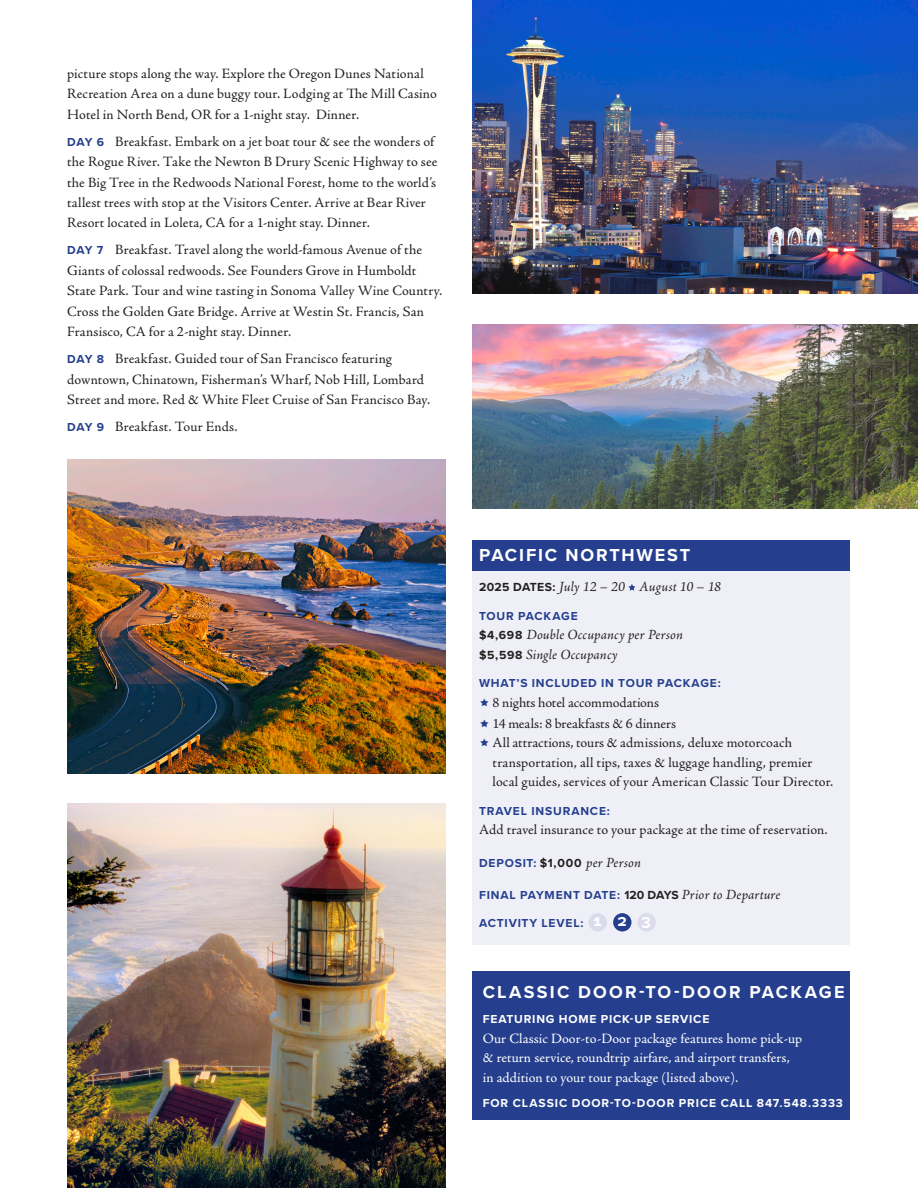
<style>
.page{position:relative;width:918px;height:1188px;background:#fff}
.page>*{position:absolute;margin:0;border:0;box-sizing:border-box;transform-origin:0 0}
.All-Inclusive_Header{font:700 18px "Proxima Nova";letter-spacing:.12em;color:#fff}
.Tour_Name{font:700 18px "Proxima Nova";letter-spacing:.1em;color:#fff}
.Activity_Levels{font:700 16.2px "Proxima Nova";color:#fff}
.Itinerary{font:14.25px/20.4px "Adobe Jenson Pro";letter-spacing:.005em;color:#231f20}
.White_Text{font:14.25px/19.5px "Adobe Jenson Pro";color:#fff}
.Tour_Cost{font:italic 14.25px "Adobe Jenson Pro";letter-spacing:.01em;color:#231f20}
.Tour_Text{font:14.25px "Adobe Jenson Pro";letter-spacing:.01em;color:#231f20}
.Tour_Deposit{font:italic 14.25px "Adobe Jenson Pro";letter-spacing:.01em;color:#231f20}
.White_Subhead{font:700 12px "Proxima Nova";letter-spacing:.07em;color:#fff}
.Tour_Subhead{font:700 12px "Proxima Nova";letter-spacing:.07em;color:#253f8e}
.Tour_Final_Payment{font:700 12px "Proxima Nova";letter-spacing:.07em;color:#253f8e}
.s1{font-family:"Proxima Nova";font-weight:700;font-size:12px;color:#253f8e}
.s2{font-family:"Proxima Nova";font-weight:700;font-style:normal;font-size:12.15px}
.s3{font-family:"Proxima Nova";font-weight:700;font-style:normal;font-size:12px;color:#253f8e}
.s4{font-size:12.15px;color:#231f20}
.s5{font-family:"Adobe Jenson Pro";font-weight:400;font-style:italic;font-size:14.25px;color:#231f20}
</style>
<div class="page">
<img style="left:68px;top:459px;width:378px;height:315px">
<img style="left:472px;top:324px;width:446px;height:185px">
<img style="left:68px;top:803px;width:378px;height:385px">
<img style="left:472px;top:0;width:446px;height:294px">
<div style="left:472px;top:972px;width:378px;height:148px;background:#253f8e"></div>
<div style="left:472px;top:566px;width:378px;height:379px;background:#eff0f7"></div>
<div style="left:472px;top:540px;width:378px;height:30px;background:#253f8e"></div>
<svg style="left:628px;top:584px;width:8px;height:7px"></svg>
<div style="left:588px;top:913px;width:19px;height:19px;background:#dbdbeb;border-radius:50%"></div>
<div style="left:613px;top:913px;width:19px;height:19px;background:#253f8e;border-radius:50%"></div>
<div style="left:637px;top:913px;width:19px;height:19px;background:#dbdbeb;border-radius:50%"></div>
<p class="Itinerary" style="left:67px;top:63px;width:371px">picture stops along the way. Explore the Oregon Dunes National<br>Recreation Area on a dune buggy tour. Lodging at The Mill Casino<br>Hotel in North Bend, OR for a 1-night stay. Dinner.</p>
<p class="Itinerary" style="left:67px;top:131px;width:372px"><span class="s1">DAY 6</span> Breakfast. Embark on a jet boat tour &amp; see the wonders of the Rogue River. Take the Newton B Drury Scenic Highway to see the Big Tree in the Redwoods National Forest, home to the world’s tallest trees with stop at the Visitors Center. Arrive at Bear River Resort located in Loleta, CA for a 1-night stay. Dinner.</p>
<p class="Itinerary" style="left:67px;top:240px;width:377px"><span class="s1">DAY 7</span> Breakfast. Travel along the world-famous Avenue of the Giants of colossal redwoods. See Founders Grove in Humboldt State Park. Tour and wine tasting in Sonoma Valley Wine Country.<br>Cross the Golden Gate Bridge. Arrive at Westin St. Francis, San Fransisco, CA for a 2-night stay. Dinner.</p>
<p class="Itinerary" style="left:67px;top:349px;width:365px"><span class="s1">DAY 8</span> Breakfast. Guided tour of San Francisco featuring downtown, Chinatown, Fisherman’s Wharf, Nob Hill, Lombard<br>Street and more. Red &amp; White Fleet Cruise of San Francisco Bay.</p>
<p class="Itinerary" style="left:67px;top:417px;width:172px"><span class="s1">DAY 9</span> Breakfast. Tour Ends.</p>
<p class="Tour_Name" style="left:479px;top:542px;width:213px">PACIFIC NORTHWEST</p>
<p class="Tour_Cost" style="left:479px;top:579px;width:244px"><span class="s2">2025 DATES:</span> July 12 – 20 August 10 – 18</p>
<p class="Tour_Subhead" style="left:479px;top:607px;width:100px">TOUR PACKAGE</p>
<p class="Tour_Cost" style="left:479px;top:627px;width:205px"><span class="s2">$4,698</span> Double Occupancy per Person</p>
<p class="Tour_Cost" style="left:479px;top:646px;width:140px"><span class="s2">$5,598</span> Single Occupancy</p>
<p class="Tour_Subhead" style="left:479px;top:675px;width:243px">WHAT’S INCLUDED IN TOUR PACKAGE:</p>
<p class="Itinerary" style="left:493px;top:693px;width:168px">8 nights hotel accommodations</p>
<p class="Itinerary" style="left:493px;top:713px;width:185px">14 meals: 8 breakfasts &amp; 6 dinners</p>
<p class="Itinerary" style="left:493px;top:733px;width:342px;line-height:19.5px">All attractions, tours &amp; admissions, deluxe motorcoach transportation, all tips, taxes &amp; luggage handling, premier local guides, services of your American Classic Tour Director.</p>
<p class="Tour_Subhead" style="left:479px;top:802px;width:132px">TRAVEL INSURANCE:</p>
<p class="Tour_Text" style="left:479px;top:822px;width:350px">Add travel insurance to your package at the time of reservation.</p>
<p class="Tour_Deposit" style="left:479px;top:855px;width:163px"><span class="s3">DEPOSIT:</span> <span class="s2">$1,000</span> per Person</p>
<p class="Tour_Final_Payment" style="left:479px;top:886px;width:303px">FINAL PAYMENT DATE: <span class="s4">120 DAYS</span> <span class="s5">Prior to Departure</span></p>
<p class="Tour_Subhead" style="left:479px;top:914px;width:106px">ACTIVITY LEVEL:</p>
<p class="Activity_Levels" style="left:594px;top:909px;width:59px">123</p>
<p class="All-Inclusive_Header" style="left:483px;top:978px;width:363px">CLASSIC DOOR-TO-DOOR PACKAGE</p>
<p class="White_Subhead" style="left:483px;top:1010px;width:228px">FEATURING HOME PICK-UP SERVICE</p>
<p class="White_Text" style="left:483px;top:1029px;width:321px">Our Classic Door-to-Door package features home pick-up &amp; return service, roundtrip airfare, and airport transfers, in addition to your tour package (listed above).</p>
<p class="White_Subhead" style="left:483px;top:1094px;width:362px">FOR CLASSIC DOOR-TO-DOOR PRICE CALL 847.548.3333</p>
</div>
